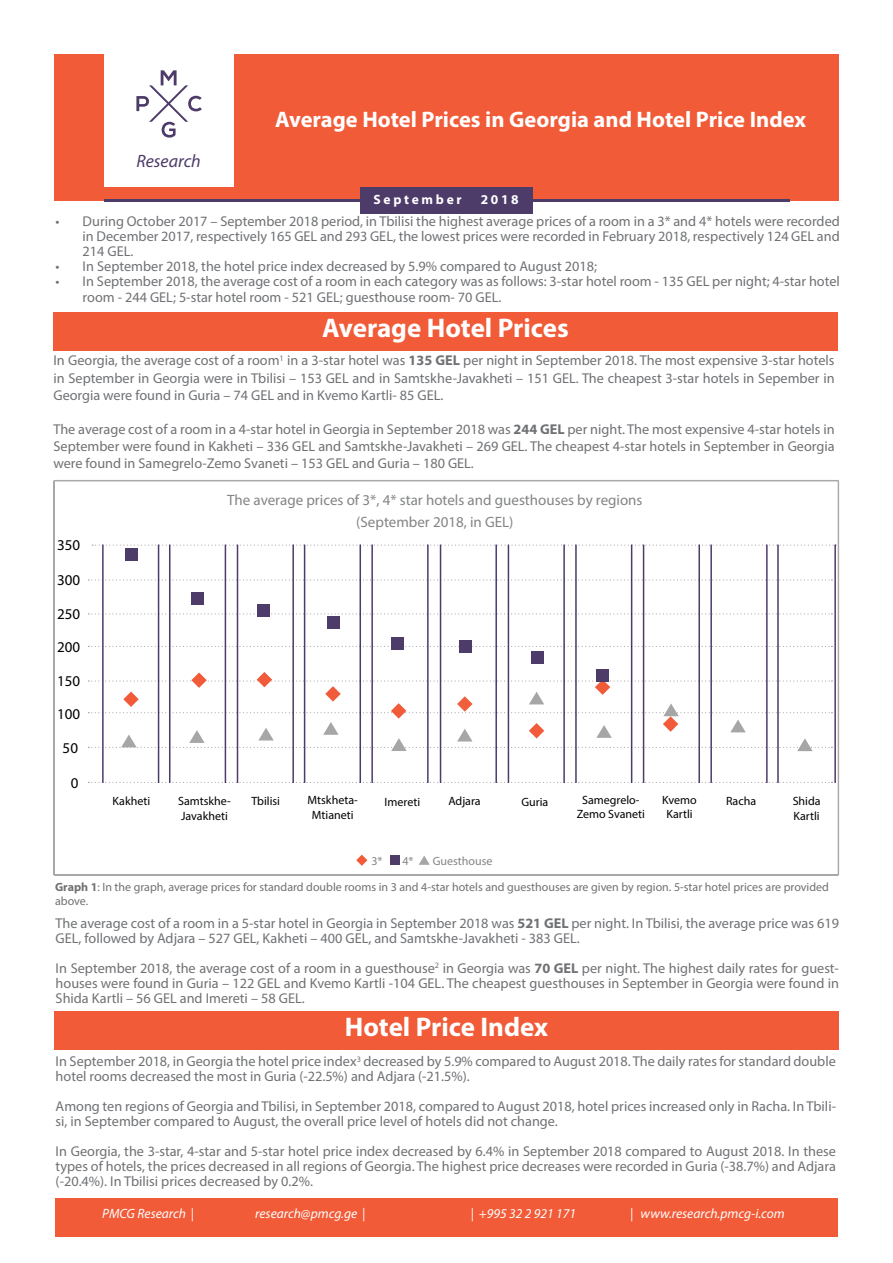
<style>
.page{position:relative;width:893px;height:1263px;background:#fff}
.page>*{position:absolute;margin:0;border:0;box-sizing:border-box;transform-origin:0 0}
.t1{font:700 27px "Myriad Pro";color:#fff}
.t2{font:700 22.5px "Myriad Pro";color:#fff}
.t3{font:italic 17.85px "Myriad Pro";color:#4c3b69}
.t4{font:15px/21.6px "Myriad Pro";color:#838484;text-align:center}
.t5{font:15px "Myriad Pro";color:#000}
.t6{font:14.25px/15px "Myriad Pro";color:#6f7174;text-align:justify}
.t7{font:italic 13.5px "Myriad Pro";color:#fff}
.t8{font:700 13.5px "Myriad Pro";letter-spacing:.2em;color:#fff}
.t9{font:12px/14.4px "Myriad Pro";color:#6f7174}
.t10{font:12px/14.4px "Myriad Pro";color:#000;text-align:center}
.t11{font:12px "Myriad Pro";color:#858484}
.s1{font-weight:700}
</style>
<div class="page">
<div style="left:53px;top:312px;width:784px;height:39px;background:#f15b38"></div>
<svg style="left:53px;top:480px;width:786px;height:396px"></svg>
<div style="left:56px;top:1198px;width:782px;height:38px;background:#f15b38"></div>
<div style="left:54px;top:1012px;width:784px;height:38px;background:#f15b38"></div>
<hr style="left:158px;top:544px;width:1px;height:239px;background:#4d3b6a">
<hr style="left:225px;top:544px;width:1px;height:239px;background:#4d3b6a">
<hr style="left:292px;top:544px;width:2px;height:239px;background:#4d3b6a">
<hr style="left:360px;top:544px;width:1px;height:239px;background:#4d3b6a">
<hr style="left:427px;top:544px;width:2px;height:239px;background:#4d3b6a">
<hr style="left:495px;top:544px;width:2px;height:239px;background:#4d3b6a">
<hr style="left:563px;top:544px;width:2px;height:239px;background:#4d3b6a">
<hr style="left:631px;top:544px;width:1px;height:239px;background:#4d3b6a">
<hr style="left:698px;top:544px;width:2px;height:239px;background:#4d3b6a">
<hr style="left:766px;top:544px;width:2px;height:239px;background:#4d3b6a">
<hr style="left:834px;top:544px;width:2px;height:239px;background:#4d3b6a">
<svg style="left:88px;top:579px;width:744px;height:2px"></svg>
<svg style="left:92px;top:545px;width:744px;height:1px"></svg>
<svg style="left:88px;top:646px;width:744px;height:1px"></svg>
<svg style="left:88px;top:613px;width:744px;height:1px"></svg>
<svg style="left:88px;top:782px;width:744px;height:1px"></svg>
<hr style="left:102px;top:544px;width:2px;height:239px;background:#4d3b6a">
<hr style="left:169px;top:544px;width:1px;height:239px;background:#4d3b6a">
<hr style="left:237px;top:544px;width:1px;height:239px;background:#4d3b6a">
<hr style="left:304px;top:544px;width:1px;height:239px;background:#4d3b6a">
<hr style="left:371px;top:544px;width:2px;height:239px;background:#4d3b6a">
<hr style="left:440px;top:544px;width:1px;height:239px;background:#4d3b6a">
<hr style="left:508px;top:544px;width:1px;height:239px;background:#4d3b6a">
<hr style="left:575px;top:544px;width:2px;height:239px;background:#4d3b6a">
<hr style="left:643px;top:544px;width:1px;height:239px;background:#4d3b6a">
<hr style="left:710px;top:544px;width:2px;height:239px;background:#4d3b6a">
<hr style="left:777px;top:544px;width:2px;height:239px;background:#4d3b6a">
<div style="left:125px;top:548px;width:13px;height:13px;background:#4d3b6a"></div>
<div style="left:191px;top:592px;width:13px;height:13px;background:#4d3b6a"></div>
<div style="left:257px;top:604px;width:13px;height:13px;background:#4d3b6a"></div>
<div style="left:327px;top:616px;width:13px;height:13px;background:#4d3b6a"></div>
<div style="left:391px;top:637px;width:13px;height:13px;background:#4d3b6a"></div>
<div style="left:459px;top:640px;width:13px;height:13px;background:#4d3b6a"></div>
<div style="left:531px;top:651px;width:13px;height:13px;background:#4d3b6a"></div>
<div style="left:390px;top:855px;width:9px;height:10px;background:#4d3b6a"></div>
<svg style="left:419px;top:855px;width:11px;height:10px"></svg>
<svg style="left:356px;top:855px;width:11px;height:11px"></svg>
<svg style="left:88px;top:672px;width:744px;height:79px"></svg>
<div style="left:596px;top:669px;width:13px;height:13px;background:#4d3b6a"></div>
<div style="left:54px;top:54px;width:784px;height:147px;background:#f15b38"></div>
<div style="left:104px;top:54px;width:130px;height:133px;background:#fff"></div>
<hr style="left:104px;top:200px;width:686px;height:2px;background:#4d3b6a">
<div style="left:360px;top:187px;width:172px;height:26px;background:#4d3b6a"></div>
<svg style="left:136px;top:70px;width:66px;height:68px"></svg>
<p class="t3" style="left:136px;top:150px;width:66px">Research</p>
<h2 class="t2" style="left:275px;top:104px;width:532px">Average Hotel Prices in Georgia and Hotel Price Index</h2>
<p class="t8" style="left:373px;top:191px;width:90px">September</p>
<p class="t8" style="left:481px;top:191px;width:40px">2018</p>
<p class="t6" style="left:83px;top:213px;width:759px;text-indent:-27px">• During October 2017 – September 2018 period, in Tbilisi the highest average prices of a room in a 3* and 4* hotels were recorded in December 2017, respectively 165 GEL and 293 GEL, the lowest prices were recorded in February 2018, respectively 124 GEL and 214 GEL.</p>
<p class="t6" style="left:56px;top:258px;width:543px">• In September 2018, the hotel price index decreased by 5.9% compared to August 2018;</p>
<p class="t6" style="left:83px;top:273px;width:759px;line-height:16.2px;text-indent:-27px">• In September 2018, the average cost of a room in each category was as follows: 3-star hotel room - 135 GEL per night; 4-star hotel room - 244 GEL; 5-star hotel room - 521 GEL; guesthouse room- 70 GEL.</p>
<h1 class="t1" style="left:322px;top:310px;width:248px">Average Hotel Prices</h1>
<p class="t6" style="left:53px;top:352px;width:783px;line-height:17.1px">In Georgia, the average cost of a room<sup>1</sup> in a 3-star hotel was <span class="s1">135 GEL</span> per night in September 2018. The most expensive 3-star hotels in September in Georgia were in Tbilisi – 153 GEL and in Samtskhe-Javakheti – 151 GEL. The cheapest 3-star hotels in Sepember in Georgia were found in Guria – 74 GEL and in Kvemo Kartli- 85 GEL.</p>
<p class="t6" style="left:53px;top:420px;width:783px;line-height:17.1px">The average cost of a room in a 4-star hotel in Georgia in September 2018 was <span class="s1">244 GEL</span> per night. The most expensive 4-star hotels in September were found in Kakheti – 336 GEL and Samtskhe-Javakheti – 269 GEL. The cheapest 4-star hotels in September in Georgia were found in Samegrelo-Zemo Svaneti – 153 GEL and Guria – 180 GEL.</p>
<p class="t5" style="left:57px;top:536px;width:25px">350</p>
<p class="t5" style="left:57px;top:570px;width:25px">300</p>
<p class="t5" style="left:57px;top:604px;width:25px">250</p>
<p class="t5" style="left:57px;top:638px;width:25px">200</p>
<p class="t5" style="left:57px;top:671px;width:25px">150</p>
<p class="t5" style="left:57px;top:704px;width:25px">100</p>
<p class="t5" style="left:63px;top:739px;width:17px">50</p>
<p class="t5" style="left:71px;top:773px;width:9px">0</p>
<p class="t4" style="left:227px;top:489px;width:417px">The average prices of 3*, 4* star hotels and guesthouses by regions (September 2018, in GEL)</p>
<p class="t10" style="left:113px;top:794px;width:39px">Kakheti</p>
<p class="t10" style="left:178px;top:794px;width:54px;text-align:left">Samtskhe-<br>Javakheti</p>
<p class="t10" style="left:251px;top:794px;width:30px">Tbilisi</p>
<p class="t10" style="left:308px;top:793px;width:52px">Mtskheta-<br>Mtianeti</p>
<p class="t10" style="left:385px;top:795px;width:37px">Imereti</p>
<p class="t10" style="left:448px;top:794px;width:34px">Adjara</p>
<p class="t10" style="left:577px;top:792px;width:70px">Samegrelo-<br>Zemo Svaneti</p>
<p class="t10" style="left:662px;top:792px;width:36px">Kvemo<br>Kartli</p>
<p class="t10" style="left:726px;top:794px;width:32px">Racha</p>
<p class="t10" style="left:793px;top:794px;width:29px;text-align:left">Shida<br>Kartli</p>
<p class="t10" style="left:521px;top:795px;width:28px">Guria</p>
<p class="t11" style="left:371px;top:853px;width:13px">3*</p>
<p class="t11" style="left:402px;top:853px;width:13px">4*</p>
<p class="t11" style="left:433px;top:853px;width:61px">Guesthouse</p>
<p class="t9" style="left:55px;top:879px;width:775px"><span class="s1">Graph 1</span>: In the graph, average prices for standard double rooms in 3 and 4-star hotels and guesthouses are given by region. 5-star hotel prices are provided above.</p>
<p class="t6" style="left:56px;top:916px;width:785px">The average cost of a room in a 5-star hotel in Georgia in September 2018 was <span class="s1">521 GEL</span> per night. In Tbilisi, the average price was 619<br>GEL, followed by Adjara – 527 GEL, Kakheti – 400 GEL, and Samtskhe-Javakheti - 383 GEL.</p>
<p class="t6" style="left:56px;top:961px;width:785px">In September 2018, the average cost of a room in a guesthouse<sup>2</sup> in Georgia was <span class="s1">70 GEL</span> per night. The highest daily rates for guest&shy;houses were found in Guria – 122 GEL and Kvemo Kartli -104 GEL. The cheapest guesthouses in September in Georgia were found in Shida Kartli – 56 GEL and Imereti – 58 GEL.</p>
<h1 class="t1" style="left:345px;top:1009px;width:205px">Hotel Price Index</h1>
<p class="t6" style="left:56px;top:1054px;width:782px">In September 2018, in Georgia the hotel price index<sup>3</sup> decreased by 5.9% compared to August 2018. The daily rates for standard double hotel rooms decreased the most in Guria (-22.5%) and Adjara (-21.5%).</p>
<p class="t6" style="left:56px;top:1099px;width:782px">Among ten regions of Georgia and Tbilisi, in September 2018, compared to August 2018, hotel prices increased only in Racha. In Tbili&shy;si, in September compared to August, the overall price level of hotels did not change.</p>
<p class="t6" style="left:56px;top:1144px;width:782px">In Georgia, the 3-star, 4-star and 5-star hotel price index decreased by 6.4% in September 2018 compared to August 2018. In these types of hotels, the prices decreased in all regions of Georgia. The highest price decreases were recorded in Guria (-38.7%) and Adjara (-20.4%). In Tbilisi prices decreased by 0.2%.</p>
<p class="t7" style="left:102px;top:1205px;width:93px">PMCG Research |</p>
<p class="t7" style="left:255px;top:1205px;width:111px">research@pmcg.ge |</p>
<p class="t7" style="left:471px;top:1205px;width:107px">| +995 32 2 921 171</p>
<p class="t7" style="left:630px;top:1205px;width:156px">| www.research.pmcg-i.com</p>
</div>
